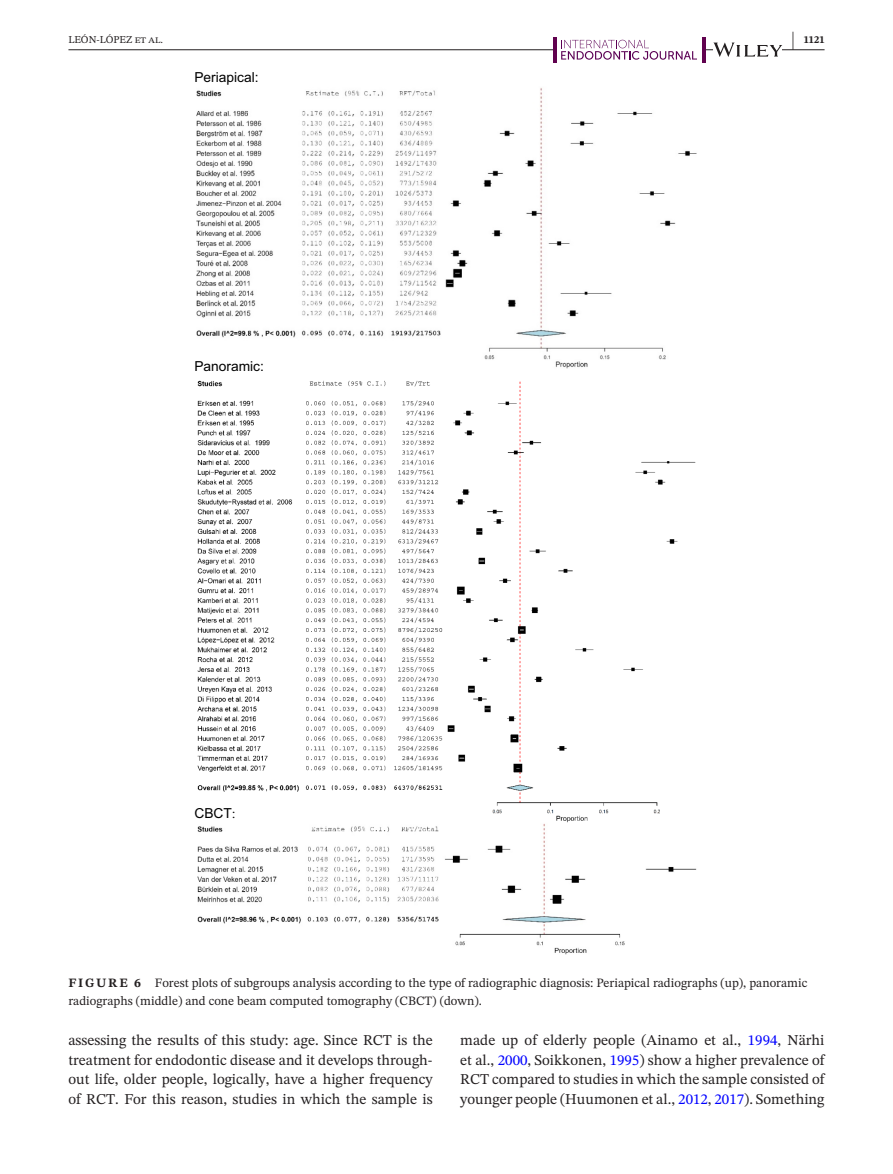
<style>
.page{position:relative;width:893px;height:1174px;background:#fff}
.page>*{position:absolute;margin:0;border:0;box-sizing:border-box;transform-origin:0 0}
.t1{font:700 21px "STIX Two Text";color:#231f20;scale:.42 1}
.t2{font:15px/19.5px "STIX Two Text";color:#231f20;text-align:justify}
.t3{font:13.8px "Arial";color:#000}
.t4{font:12.75px/18px "STIX Two Text";color:#231f20}
.t5{font:10.5px "STIX Two Text";color:#231f20}
.t6{font:700 10.5px "STIX Two Text";color:#231f20}
.s1{font-family:"Times New Roman"}
.s2{font-weight:700}
.s3{color:#00f}
</style>
<div class="page">
<hr style="left:68px;top:49px;width:756px;height:1px;background:#231f20">
<div style="left:553px;top:37px;width:153px;height:25px;background:#fff"></div>
<hr style="left:553px;top:37px;width:3px;height:25px;background:#61024f">
<hr style="left:703px;top:37px;width:3px;height:25px;background:#61024f">
<svg style="left:561px;top:40px;width:136px;height:20px"></svg>
<svg style="left:713px;top:43px;width:69px;height:14px"></svg>
<img style="left:196px;top:88px;width:501px;height:866px">
<h1 class="t1" style="left:792px;top:24px;width:8px">|</h1>
<p class="t5" style="left:68px;top:32px;width:96px">LEÓN-LÓPEZ et al.</p>
<p class="t6" style="left:804px;top:32px;width:22px">1121</p>
<p class="t3" style="left:194px;top:68px;width:66px">Periapical:</p>
<p class="t3" style="left:194px;top:357px;width:71px">Panoramic:</p>
<p class="t3" style="left:194px;top:804px;width:43px">CBCT<span class="s1">:</span></p>
<p class="t4" style="left:68px;top:973px;width:740px"><span class="s2">FIGURE 6</span> Forest plots of subgroups analysis according to the type of radiographic diagnosis: Periapical radiographs (up), panoramic radiographs (middle) and cone beam computed tomography (CBCT) (down).</p>
<p class="t2" style="left:68px;top:1030px;width:366px">assessing the results of this study: age. Since RCT is the treatment for endodontic disease and it develops through&shy;out life, older people, logically, have a higher frequency of RCT. For this reason, studies in which the sample is</p>
<p class="t2" style="left:460px;top:1030px;width:366px">made up of elderly people (Ainamo et al., <span class="s3">1994</span>, Närhi et al., <span class="s3">2000</span>, Soikkonen, <span class="s3">1995</span>) show a higher prevalence of RCT compared to studies in which the sample consisted of younger people (Huumonen et al., <span class="s3">2012</span>, <span class="s3">2017</span>). Something</p>
</div>
